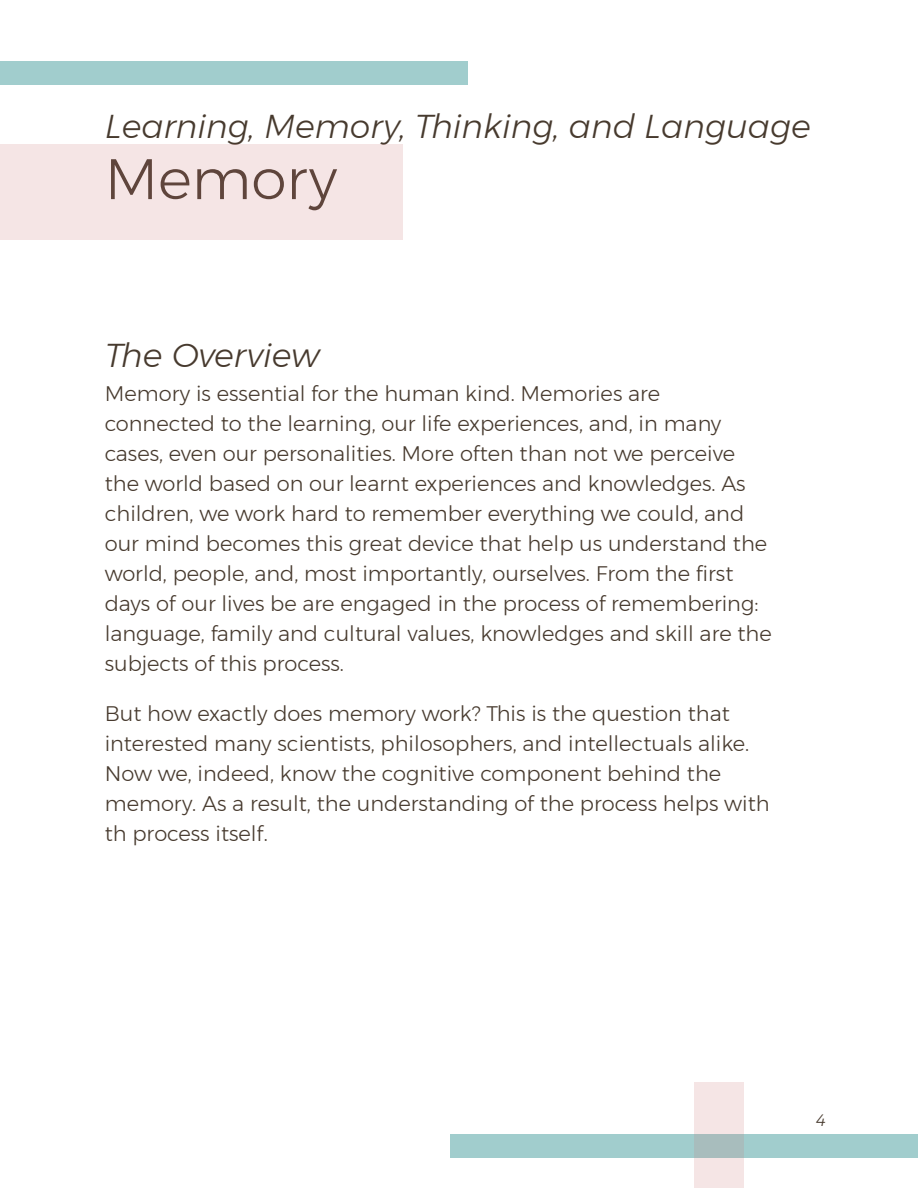
<style>
.page{position:relative;width:918px;height:1188px;background:#fff}
.page>*{position:absolute;margin:0;border:0;box-sizing:border-box;transform-origin:0 0}
.t1{font:300 57px "Montserrat";color:#473a2e}
.t2{font:italic 300 33px "Montserrat";color:#473a2e}
.t3{font:300 21px/30px "Montserrat";color:#473a2e}
.t4{font:italic 300 16.5px "Montserrat";color:#473a2e}
</style>
<div class="page">
<div style="left:0;top:61px;width:468px;height:24px;background:#a1cdcd"></div>
<div style="left:450px;top:1134px;width:468px;height:24px;background:#a1cdcd"></div>
<div style="left:0;top:144px;width:403px;height:96px;background:#f5e5e5"></div>
<svg style="left:694px;top:1082px;width:50px;height:106px;fill:#f5e5e5"></svg>
<h2 class="t2" style="left:105px;top:102px;width:708px">Learning, Memory, Thinking, and Language</h2>
<h1 class="t1" style="left:105px;top:136px;width:234px">Memory</h1>
<h2 class="t2" style="left:105px;top:331px;width:216px">The Overview</h2>
<p class="t3" style="left:105px;top:378px;width:669px">Memory is essential for the human kind. Memories are connected to the learning, our life experiences, and, in many cases, even our personalities. More often than not we perceive the world based on our learnt experiences and knowledges. As children, we work hard to remember everything we could, and our mind becomes this great device that help us understand the world, people, and, most importantly, ourselves. From the first days of our lives be are engaged in the process of remembering: language, family and cultural values, knowledges and skill are the subjects of this process.</p>
<p class="t3" style="left:105px;top:698px;width:666px">But how exactly does memory work? This is the question that interested many scientists, philosophers, and intellectuals alike.<br>Now we, indeed, know the cognitive component behind the memory. As a result, the understanding of the process helps with th process itself.</p>
<p class="t4" style="left:815px;top:1108px;width:12px">4</p>
</div>
